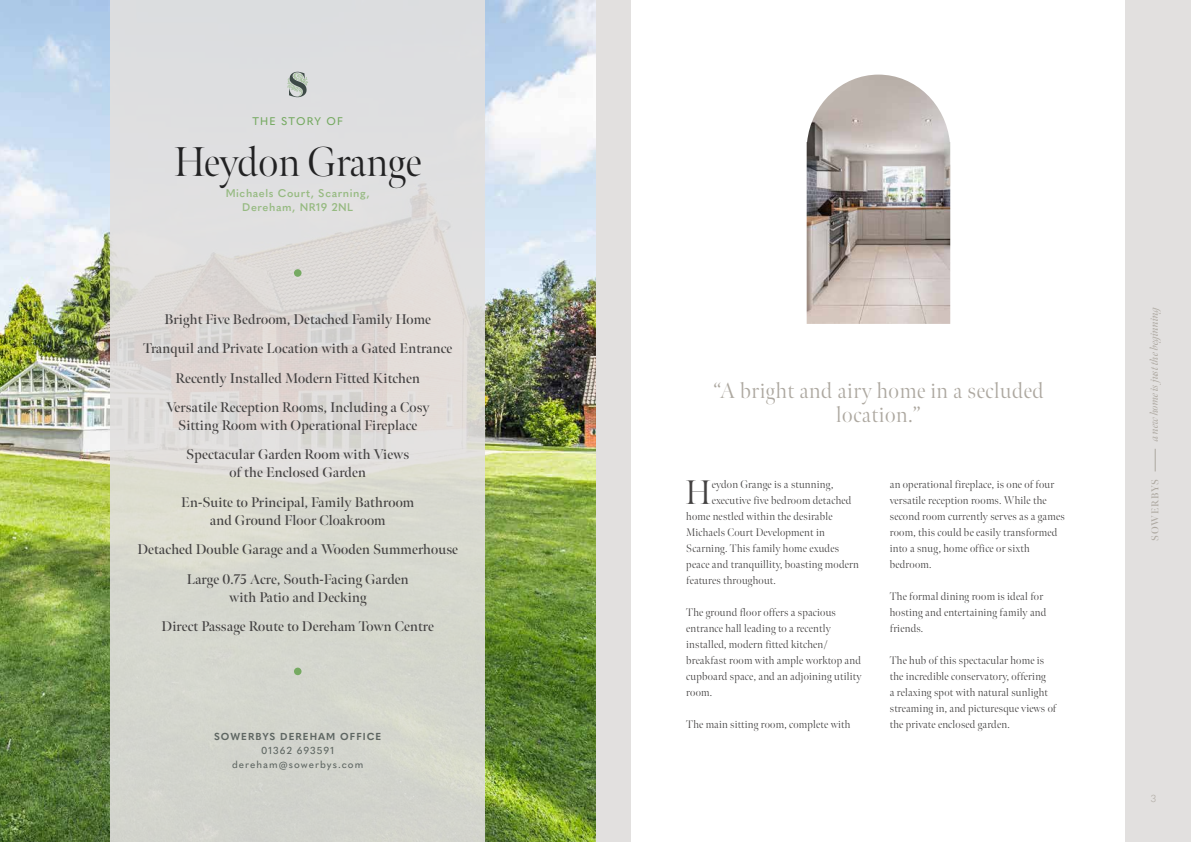
<style>
.page{position:relative;width:1191px;height:842px;background:#fff}
.page>*{position:absolute;margin:0;border:0;box-sizing:border-box;transform-origin:0 0}
.t1{font:300 41.5px "Meno Banner";color:#222223}
.t2{font:300 34px "Meno Banner";color:#434141}
.t3{font:300 22px/24px "Meno Banner";letter-spacing:.025em;color:#ada8a0;text-align:center}
.t4{font:600 14px/29.3px "Meno Banner";letter-spacing:.01em;color:#434141;text-align:center}
.t5{font:300 11px/16px "Meno Banner";letter-spacing:.02em;color:#434141}
.t6{font:600 11px/14px "Quasimoda";letter-spacing:.05em;color:#96ba81;text-align:center}
.t7{font:italic 11px "Meno Banner";letter-spacing:-.01em;color:#ada8a0}
.t8{font:500 11px "Quasimoda";letter-spacing:.1em;color:#76aa62}
.t9{font:500 10px/14px "Quasimoda";letter-spacing:.1em;color:#5e6662;text-align:center}
.t10{font:700 10px "Quasimoda";letter-spacing:.1em;color:#5e6662}
.t11{font:600 10px "Meno Banner";letter-spacing:.08em;color:#ada8a0}
.t12{font:300 10px "Quasimoda";color:#ada8a0}
</style>
<div class="page">
<div style="left:595px;top:0;width:596px;height:842px;background:#e2e0df"></div>
<svg style="left:1155px;top:449px;width:1px;height:22px"></svg>
<img style="left:0;top:0;width:595px;height:842px">
<div style="left:111px;top:0;width:374px;height:842px;background:linear-gradient(to right,#dadad6,#dadad5)"></div>
<div style="left:294px;top:269px;width:7px;height:8px;background:#76aa62;border-radius:50%"></div>
<div style="left:294px;top:668px;width:7px;height:7px;background:#76aa62;border-radius:50%"></div>
<svg style="left:287px;top:72px;width:21px;height:25px"></svg>
<div style="left:631px;top:0;width:494px;height:842px;background:#fff"></div>
<img style="left:806px;top:75px;width:144px;height:249px">
<p class="t8" style="left:252px;top:113px;width:92px">THE STORY OF</p>
<h1 class="t1" style="left:174px;top:137px;width:249px">Heydon Grange</h1>
<p class="t6" style="left:226px;top:186px;width:145px">Michaels Court, Scarning,<br>Dereham, NR19 2NL</p>
<p class="t4" style="left:143px;top:305px;width:311px">Bright Five Bedroom, Detached Family Home Tranquil and Private Location with a Gated Entrance Recently Installed Modern Fitted Kitchen<br>Versatile Reception Rooms, Including a Cosy</p>
<p class="t4" style="left:178px;top:411px;width:241px">Sitting Room with Operational Fireplace<br>Spectacular Garden Room with Views</p>
<p class="t4" style="left:181px;top:458px;width:235px">of the Enclosed Garden<br>En-Suite to Principal, Family Bathroom</p>
<p class="t4" style="left:137px;top:505px;width:322px">and Ground Floor Cloakroom<br>Detached Double Garage and a Wooden Summerhouse<br>Large 0.75 Acre, South-Facing Garden</p>
<p class="t4" style="left:161px;top:582px;width:274px">with Patio and Decking<br>Direct Passage Route to Dereham Town Centre</p>
<p class="t10" style="left:214px;top:728px;width:169px">SOWERBYS DEREHAM OFFICE</p>
<p class="t9" style="left:232px;top:742px;width:133px">01362 693591 dereham@sowerbys.com</p>
<h3 class="t3" style="left:713px;top:379px;width:332px">“A bright and airy home in a secluded location.”</h3>
<h2 class="t2" style="left:685px;top:472px;width:27px">H</h2>
<p class="t5" style="left:712px;top:477px;width:123px">eydon Grange is a stunning,</p>
<p class="t5" style="left:712px;top:493px;width:141px">executive five bedroom detached</p>
<p class="t5" style="left:686px;top:509px;width:148px">home nestled within the desirable</p>
<p class="t5" style="left:686px;top:525px;width:140px">Michaels Court Development in</p>
<p class="t5" style="left:686px;top:541px;width:154px">Scarning. This family home exudes</p>
<p class="t5" style="left:686px;top:557px;width:174px">peace and tranquillity, boasting modern</p>
<p class="t5" style="left:686px;top:573px;width:91px">features throughout.</p>
<p class="t5" style="left:686px;top:605px;width:177px">The ground floor offers a spacious entrance hall leading to a recently installed, modern fitted kitchen/ breakfast room with ample worktop and cupboard space, and an adjoining utility room.</p>
<p class="t5" style="left:686px;top:717px;width:165px">The main sitting room, complete with</p>
<p class="t5" style="left:889px;top:477px;width:176px">an operational fireplace, is one of four versatile reception rooms. While the second room currently serves as a games room, this could be easily transformed into a snug, home office or sixth bedroom.</p>
<p class="t5" style="left:889px;top:589px;width:158px">The formal dining room is ideal for hosting and entertaining family and friends.</p>
<p class="t5" style="left:889px;top:653px;width:168px">The hub of this spectacular home is the incredible conservatory, offering<br>a relaxing spot with natural sunlight streaming in, and picturesque views of the private enclosed garden.</p>
<p class="t7" style="left:1147px;top:441px;width:138px;rotate:-90deg">a new home is just the beginning</p>
<p class="t11" style="left:1149px;top:541px;width:63px;rotate:-90deg">SOWERBYS</p>
<p class="t12" style="left:1150px;top:791px;width:7px">3</p>
</div>
